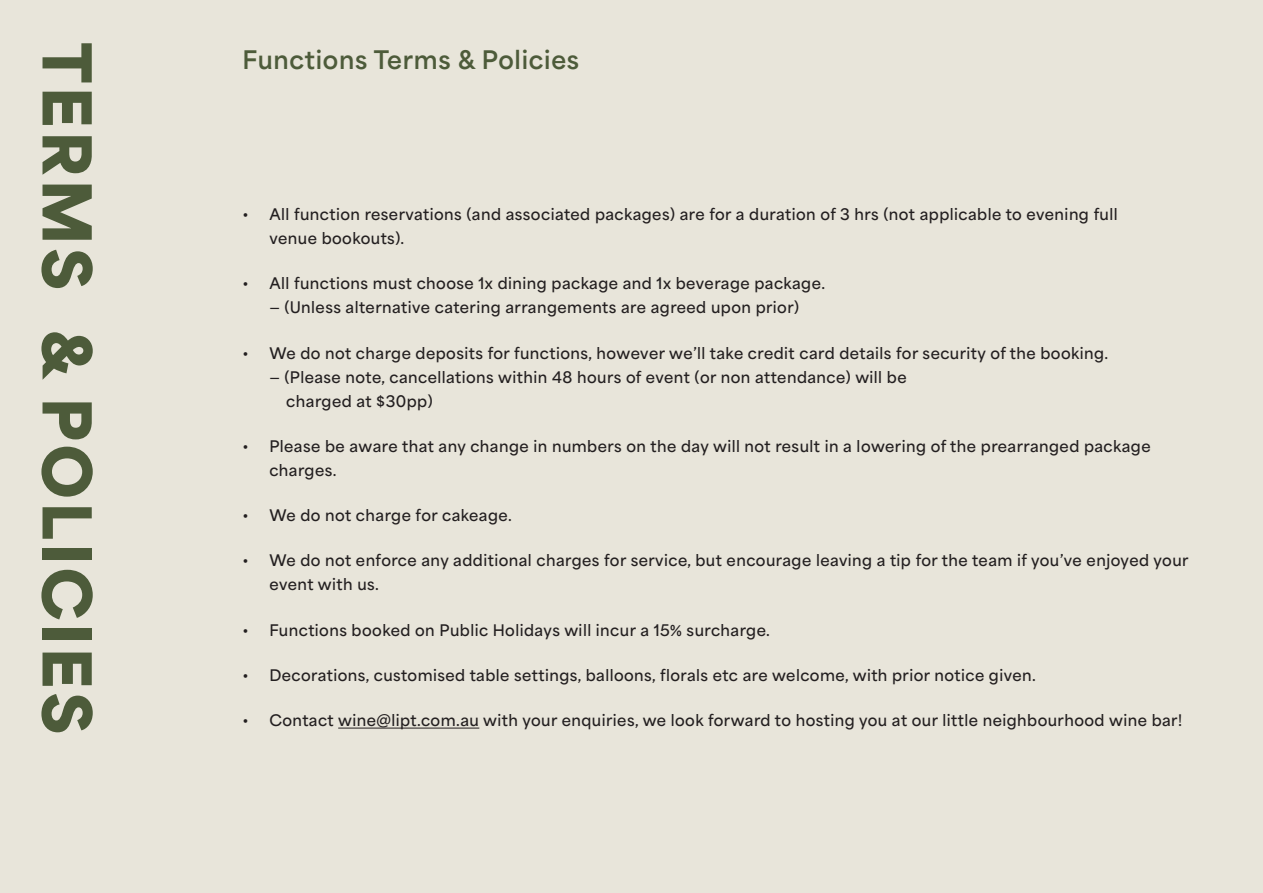
<style>
.page{position:relative;width:1263px;height:893px;background:#e8e5da}
.page>*{position:absolute;margin:0;border:0;box-sizing:border-box;transform-origin:0 0}
.t1{font:900 63.15px "Area Normal";letter-spacing:.06em;color:#4d5b3a}
.t2{font:700 24px "Area Normal";letter-spacing:.03em;color:#4d5b3a}
.t3{font:600 15px/24px "Area Normal";letter-spacing:.03em;color:#231f20}
</style>
<div class="page">
<hr style="left:338px;top:728px;width:141px;height:1px;background:#231f20">
<p class="t1" style="left:125px;top:43px;width:693px;rotate:90deg">TERMS &amp; POLICIES</p>
<p class="t2" style="left:242px;top:38px;width:338px">Functions Terms &amp; Policies</p>
<p class="t3" style="left:269px;top:201px;width:850px;text-indent:-27px">• All function reservations (and associated packages) are for a duration of 3 hrs (not applicable to evening full venue bookouts).</p>
<p class="t3" style="left:242px;top:270px;width:584px">• All functions must choose 1x dining package and 1x beverage package.</p>
<p class="t3" style="left:269px;top:294px;width:531px">— (Unless alternative catering arrangements are agreed upon prior)</p>
<p class="t3" style="left:242px;top:339px;width:867px">• We do not charge deposits for functions, however we’ll take credit card details for security of the booking.</p>
<p class="t3" style="left:286px;top:363px;width:622px;text-indent:-17px">— (Please note, cancellations within 48 hours of event (or non attendance) will be charged at $30pp)</p>
<p class="t3" style="left:269px;top:432px;width:883px;text-indent:-27px">• Please be aware that any change in numbers on the day will not result in a lowering of the prearranged package charges.</p>
<p class="t3" style="left:242px;top:502px;width:271px">• We do not charge for cakeage.</p>
<p class="t3" style="left:269px;top:547px;width:921px;text-indent:-27px">• We do not enforce any additional charges for service, but encourage leaving a tip for the team if you’ve enjoyed your event with us.</p>
<p class="t3" style="left:242px;top:616px;width:529px">• Functions booked on Public Holidays will incur a 15% surcharge.</p>
<p class="t3" style="left:242px;top:661px;width:795px">• Decorations, customised table settings, balloons, florals etc are welcome, with prior notice given.</p>
<p class="t3" style="left:242px;top:707px;width:941px">• Contact wine@lipt.com.au with your enquiries, we look forward to hosting you at our little neighbourhood wine bar!</p>
</div>
